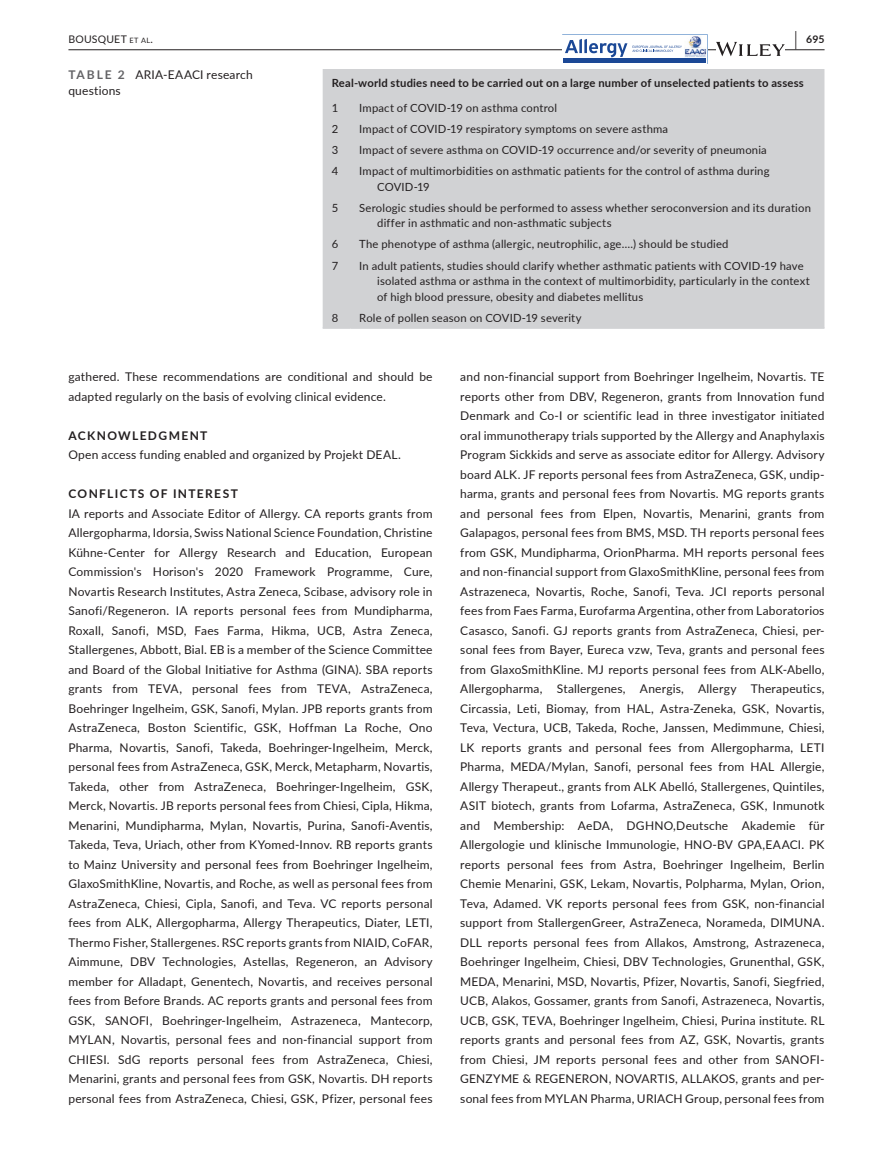
<style>
.page{position:relative;width:893px;height:1174px;background:#fff}
.page>*{position:absolute;margin:0;border:0;box-sizing:border-box;transform-origin:0 0}
.t1{font:12px/19.5px "Lato";letter-spacing:.015em;color:#231f20}
.t2{font:700 12px "Lato";letter-spacing:.115em;color:#231f20}
.t3{font:11.25px/15.8px "Lato";letter-spacing:.015em;color:#231f20}
.t4{font:700 11.25px "Lato";letter-spacing:.02em;color:#231f20}
.t5{font:10.5px "Lato";letter-spacing:.02em;color:#231f20}
.t6{font:700 10.5px "Lato";color:#231f20}
.s1{font-size:7.35px}
.s2{font-size:19.5px}
.s3{font-weight:700;color:#636366}
</style>
<div class="page">
<hr style="left:68px;top:49px;width:756px;height:1px;background:#231f20">
<svg style="left:562px;top:34px;width:146px;height:30px"></svg>
<div style="left:564px;top:58px;width:142px;height:5px;background:#1b4896"></div>
<img style="left:685px;top:35px;width:22px;height:22px">
<svg style="left:716px;top:42px;width:69px;height:14px"></svg>
<div style="left:323px;top:69px;width:501px;height:258px;background:#d1d2d4"></div>
<hr style="left:323px;top:327px;width:27px;height:2px;background:#d1d2d4">
<hr style="left:350px;top:327px;width:474px;height:2px;background:#d1d2d4">
<p class="t5" style="left:68px;top:31px;width:86px">BOUSQUET <span class="s1">et al</span>.</p>
<p class="t6" style="left:795px;top:31px;width:31px"><span class="s2">|</span> 695</p>
<p class="t1" style="left:68px;top:66px;width:186px;line-height:16.5px"><span class="s3">TABLE 2</span> ARIA-EAACI research questions</p>
<p class="t4" style="left:332px;top:75px;width:474px">Real--world studies need to be carried out on a large number of unselected patients to assess</p>
<p class="t3" style="left:332px;top:99px;width:8px">1</p>
<p class="t3" style="left:359px;top:99px;width:199px">Impact of COVID-19 on asthma control</p>
<p class="t3" style="left:332px;top:120px;width:8px">2</p>
<p class="t3" style="left:359px;top:120px;width:311px">Impact of COVID-19 respiratory symptoms on severe asthma</p>
<p class="t3" style="left:332px;top:141px;width:8px">3</p>
<p class="t3" style="left:359px;top:141px;width:409px">Impact of severe asthma on COVID-19 occurrence and/or severity of pneumonia</p>
<p class="t3" style="left:332px;top:162px;width:8px">4</p>
<p class="t3" style="left:377px;top:162px;width:394px;text-indent:-18px">Impact of multimorbidities on asthmatic patients for the control of asthma during<br>COVID-19</p>
<p class="t3" style="left:332px;top:199px;width:8px">5</p>
<p class="t3" style="left:377px;top:199px;width:435px;text-indent:-18px">Serologic studies should be performed to assess whether seroconversion and its duration differ in asthmatic and non-asthmatic subjects</p>
<p class="t3" style="left:332px;top:236px;width:8px">6</p>
<p class="t3" style="left:359px;top:236px;width:371px">The phenotype of asthma (allergic, neutrophilic, age….) should be studied</p>
<p class="t3" style="left:332px;top:257px;width:8px">7</p>
<p class="t3" style="left:377px;top:257px;width:434px;text-indent:-18px">In adult patients, studies should clarify whether asthmatic patients with COVID-19 have isolated asthma or asthma in the context of multimorbidity, particularly in the context of high blood pressure, obesity and diabetes mellitus</p>
<p class="t3" style="left:332px;top:310px;width:8px">8</p>
<p class="t3" style="left:359px;top:310px;width:224px">Role of pollen season on COVID-19 severity</p>
<p class="t1" style="left:68px;top:366px;width:366px">gathered. These recommendations are conditional and should be adapted regularly on the basis of evolving clinical evidence.</p>
<p class="t2" style="left:68px;top:426px;width:141px">ACKNOWLEDGMENT</p>
<p class="t1" style="left:68px;top:444px;width:334px">Open access funding enabled and organized by Projekt DEAL.</p>
<p class="t2" style="left:68px;top:485px;width:171px">CONFLICTS OF INTEREST</p>
<p class="t1" style="left:68px;top:503px;width:366px;text-align:justify">IA reports and Associate Editor of Allergy. CA reports grants from Allergopharma, Idorsia, Swiss National Science Foundation, Christine Kühne-Center for Allergy Research and Education, European Commission's Horison's 2020 Framework Programme, Cure, Novartis Research Institutes, Astra Zeneca, Scibase, advisory role in Sanofi/Regeneron. IA reports personal fees from Mundipharma, Roxall, Sanofi, MSD, Faes Farma, Hikma, UCB, Astra Zeneca, Stallergenes, Abbott, Bial. EB is a member of the Science Committee and Board of the Global Initiative for Asthma (GINA). SBA reports grants from TEVA, personal fees from TEVA, AstraZeneca, Boehringer Ingelheim, GSK, Sanofi, Mylan. JPB reports grants from AstraZeneca, Boston Scientific, GSK, Hoffman La Roche, Ono Pharma, Novartis, Sanofi, Takeda, Boehringer-Ingelheim, Merck, personal fees from AstraZeneca, GSK, Merck, Metapharm, Novartis, Takeda, other from AstraZeneca, Boehringer-Ingelheim, GSK, Merck, Novartis. JB reports personal fees from Chiesi, Cipla, Hikma, Menarini, Mundipharma, Mylan, Novartis, Purina, Sanofi-Aventis, Takeda, Teva, Uriach, other from KYomed-Innov. RB reports grants to Mainz University and personal fees from Boehringer Ingelheim, GlaxoSmithKline, Novartis, and Roche, as well as personal fees from AstraZeneca, Chiesi, Cipla, Sanofi, and Teva. VC reports personal fees from ALK, Allergopharma, Allergy Therapeutics, Diater, LETI, Thermo Fisher, Stallergenes. RSC reports grants from NIAID, CoFAR, Aimmune, DBV Technologies, Astellas, Regeneron, an Advisory member for Alladapt, Genentech, Novartis, and receives personal fees from Before Brands. AC reports grants and personal fees from GSK, SANOFI, Boehringer-Ingelheim, Astrazeneca, Mantecorp, MYLAN, Novartis, personal fees and non-financial support from CHIESI. SdG reports personal fees from AstraZeneca, Chiesi, Menarini, grants and personal fees from GSK, Novartis. DH reports personal fees from AstraZeneca, Chiesi, GSK, Pfizer, personal fees</p>
<p class="t1" style="left:460px;top:366px;width:366px;text-align:justify">and non-financial support from Boehringer Ingelheim, Novartis. TE reports other from DBV, Regeneron, grants from Innovation fund Denmark and Co-I or scientific lead in three investigator initiated oral immunotherapy trials supported by the Allergy and Anaphylaxis Program Sickkids and serve as associate editor for Allergy. Advisory board ALK. JF reports personal fees from AstraZeneca, GSK, undip&shy;harma, grants and personal fees from Novartis. MG reports grants and personal fees from Elpen, Novartis, Menarini, grants from Galapagos, personal fees from BMS, MSD. TH reports personal fees from GSK, Mundipharma, OrionPharma. MH reports personal fees and non-financial support from GlaxoSmithKline, personal fees from Astrazeneca, Novartis, Roche, Sanofi, Teva. JCI reports personal fees from Faes Farma, Eurofarma Argentina, other from Laboratorios Casasco, Sanofi. GJ reports grants from AstraZeneca, Chiesi, per&shy;sonal fees from Bayer, Eureca vzw, Teva, grants and personal fees from GlaxoSmithKline. MJ reports personal fees from ALK-Abello, Allergopharma, Stallergenes, Anergis, Allergy Therapeutics, Circassia, Leti, Biomay, from HAL, Astra-Zeneka, GSK, Novartis, Teva, Vectura, UCB, Takeda, Roche, Janssen, Medimmune, Chiesi, LK reports grants and personal fees from Allergopharma, LETI Pharma, MEDA/Mylan, Sanofi, personal fees from HAL Allergie, Allergy Therapeut., grants from ALK Abelló, Stallergenes, Quintiles, ASIT biotech, grants from Lofarma, AstraZeneca, GSK, Inmunotk and Membership: AeDA, DGHNO,Deutsche Akademie für Allergologie und klinische Immunologie, HNO-BV GPA,EAACI. PK reports personal fees from Astra, Boehringer Ingelheim, Berlin Chemie Menarini, GSK, Lekam, Novartis, Polpharma, Mylan, Orion, Teva, Adamed. VK reports personal fees from GSK, non-financial support from StallergenGreer, AstraZeneca, Norameda, DIMUNA.<br>DLL reports personal fees from Allakos, Amstrong, Astrazeneca, Boehringer Ingelheim, Chiesi, DBV Technologies, Grunenthal, GSK, MEDA, Menarini, MSD, Novartis, Pfizer, Novartis, Sanofi, Siegfried, UCB, Alakos, Gossamer, grants from Sanofi, Astrazeneca, Novartis, UCB, GSK, TEVA, Boehringer Ingelheim, Chiesi, Purina institute. RL reports grants and personal fees from AZ, GSK, Novartis, grants from Chiesi, JM reports personal fees and other from SANOFI-GENZYME &amp; REGENERON, NOVARTIS, ALLAKOS, grants and per&shy;sonal fees from MYLAN Pharma, URIACH Group, personal fees from</p>
</div>
